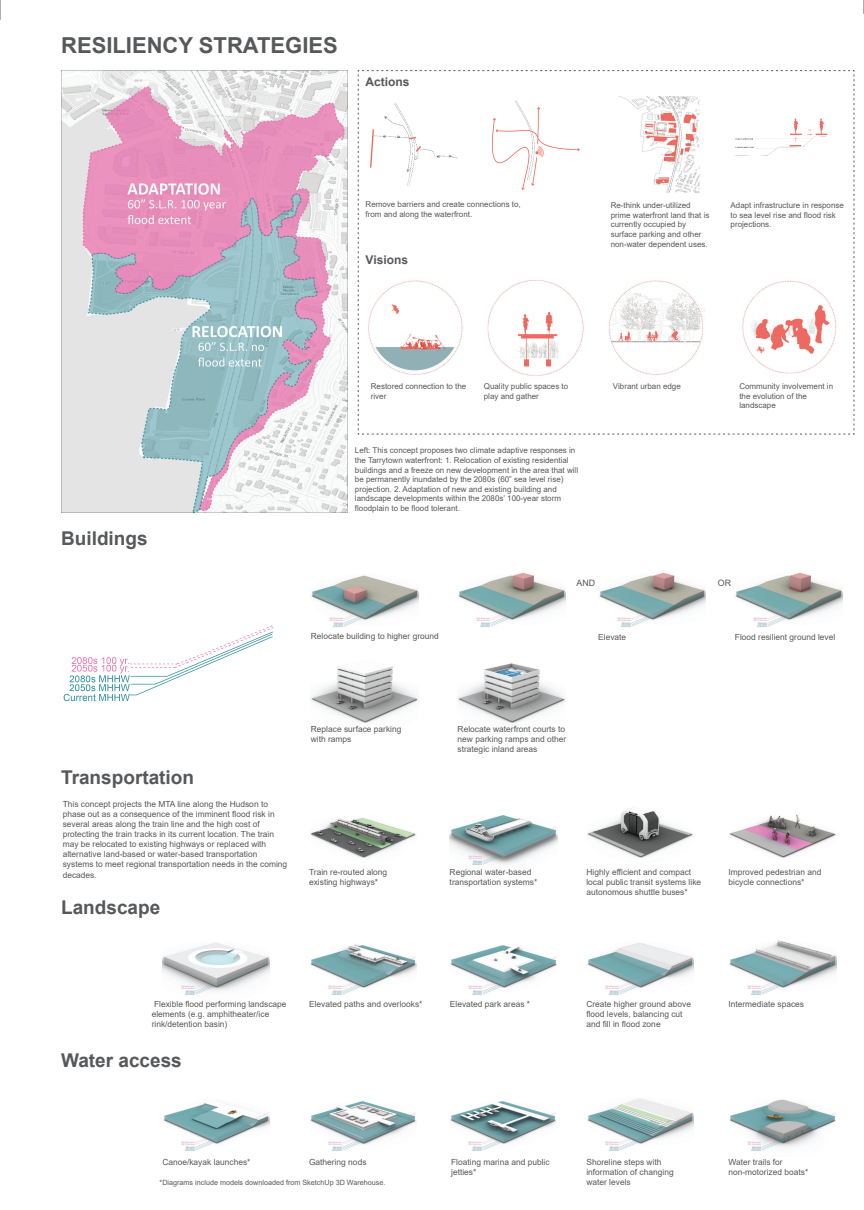
<style>
.page{position:relative;width:864px;height:1210px;background:#fff}
.page>*{position:absolute;margin:0;border:0;box-sizing:border-box;transform-origin:0 0}
.t1{font:700 22px "Arial";color:#57585a}
.t2{font:700 19px "Arial";color:#57585a}
.t3{font:700 12px "Arial";color:#57585a}
.t4{font:8.8px "Arial";color:#57585a}
.t5{font:8.4px/10.1px "Arial";color:#57585a}
.t6{font:8px/9.6px "Arial";color:#57585a}
.t7{font:7.2px "Arial";color:#57585a}
</style>
<div class="page">
<img style="left:61px;top:71px;width:286px;height:441px">
<img style="left:587px;top:1098px;width:107px;height:53px">
<img style="left:458px;top:663px;width:107px;height:60px">
<img style="left:599px;top:572px;width:107px;height:55px">
<img style="left:458px;top:572px;width:107px;height:55px">
<img style="left:311px;top:666px;width:107px;height:57px">
<img style="left:311px;top:575px;width:107px;height:52px">
<img style="left:735px;top:572px;width:108px;height:55px">
<img style="left:162px;top:942px;width:108px;height:53px">
<img style="left:310px;top:944px;width:107px;height:51px">
<img style="left:450px;top:945px;width:107px;height:50px">
<img style="left:587px;top:943px;width:107px;height:52px">
<img style="left:729px;top:940px;width:107px;height:55px">
<img style="left:310px;top:818px;width:106px;height:40px">
<img style="left:450px;top:815px;width:107px;height:50px">
<img style="left:587px;top:807px;width:106px;height:51px">
<img style="left:729px;top:814px;width:107px;height:44px">
<img style="left:163px;top:1103px;width:107px;height:48px">
<img style="left:310px;top:1101px;width:107px;height:50px">
<img style="left:450px;top:1101px;width:106px;height:50px">
<img style="left:729px;top:1099px;width:107px;height:52px">
<img style="left:63px;top:625px;width:211px;height:77px">
<svg style="left:358px;top:70px;width:497px;height:365px"></svg>
<h1 class="t1" style="left:61px;top:37px;width:278px">RESILIENCY STRATEGIES</h1>
<h3 class="t3" style="left:366px;top:77px;width:46px">Actions</h3>
<p class="t6" style="left:366px;top:200px;width:157px">Remove barriers and create connections to, from and along the waterfront.</p>
<p class="t6" style="left:611px;top:201px;width:100px">Re-think under-utilized prime waterfront land that is currently occupied by surface parking and other non-water dependent uses.</p>
<h3 class="t3" style="left:366px;top:255px;width:44px">Visions</h3>
<p class="t6" style="left:731px;top:201px;width:115px">Adapt infrastructure in response to sea level rise and flood risk projections.</p>
<h2 class="t2" style="left:61px;top:531px;width:88px">Buildings</h2>
<p class="t6" style="left:484px;top:382px;width:86px">Quality public spaces to play and gather</p>
<p class="t6" style="left:613px;top:382px;width:69px">Vibrant urban edge</p>
<p class="t6" style="left:371px;top:382px;width:97px">Restored connection to the river</p>
<p class="t6" style="left:739px;top:382px;width:95px">Community involvement in the evolution of the landscape</p>
<p class="t6" style="left:355px;top:446px;width:225px">Left: This concept proposes two climate adaptive responses in the Tarrytown waterfront: 1. Relocation of existing residential buildings and a freeze on new development in the area that will be permanently inundated by the 2080s (60” sea level rise) projection. 2. Adaptation of new and existing building and landscape developments within the 2080s’ 100-year storm floodplain to be flood tolerant.</p>
<p class="t4" style="left:577px;top:579px;width:20px">AND</p>
<p class="t4" style="left:718px;top:579px;width:15px">OR</p>
<p class="t5" style="left:311px;top:631px;width:129px">Relocate building to higher ground</p>
<p class="t5" style="left:598px;top:633px;width:30px">Elevate</p>
<p class="t5" style="left:735px;top:632px;width:102px">Flood resilient ground level</p>
<h2 class="t2" style="left:61px;top:770px;width:134px">Transportation</h2>
<p class="t5" style="left:63px;top:799px;width:226px">This concept projects the MTA line along the Hudson to phase out as a consequence of the imminent flood risk in several areas along the train line and the high cost of protecting the train tracks in its current location. The train may be relocated to existing highways or replaced with alternative land-based or water-based transportation systems to meet regional transportation needs in the coming decades.</p>
<h2 class="t2" style="left:61px;top:900px;width:101px">Landscape</h2>
<p class="t5" style="left:311px;top:724px;width:92px">Replace surface parking with ramps</p>
<p class="t5" style="left:458px;top:724px;width:110px">Relocate waterfront courts to new parking ramps and other strategic inland areas</p>
<p class="t5" style="left:309px;top:867px;width:80px">Train re-routed along existing highways*</p>
<p class="t5" style="left:586px;top:867px;width:116px">Highly efficient and compact local public transit systems like autonomous shuttle buses*</p>
<p class="t5" style="left:728px;top:867px;width:94px">Improved pedestrian and bicycle connections*</p>
<p class="t5" style="left:450px;top:867px;width:89px">Regional water-based transportation systems*</p>
<p class="t5" style="left:152px;top:999px;width:136px">Flexible flood performing landscape elements (e.g. amphitheater/ice rink/detention basin)</p>
<h2 class="t2" style="left:61px;top:1053px;width:122px">Water access</h2>
<p class="t5" style="left:309px;top:999px;width:115px">Elevated paths and overlooks*</p>
<p class="t5" style="left:450px;top:999px;width:82px">Elevated park areas *</p>
<p class="t5" style="left:586px;top:999px;width:106px">Create higher ground above flood levels, balancing cut and fill in flood zone</p>
<p class="t5" style="left:728px;top:999px;width:77px">Intermediate spaces</p>
<p class="t5" style="left:309px;top:1157px;width:59px">Gathering nods</p>
<p class="t5" style="left:162px;top:1157px;width:90px">Canoe/kayak launches*</p>
<p class="t5" style="left:451px;top:1157px;width:100px">Floating marina and public jetties*</p>
<p class="t5" style="left:728px;top:1157px;width:81px">Water trails for non-motorized boats*</p>
<p class="t7" style="left:160px;top:1179px;width:227px">*Diagrams include models downloaded from SketchUp 3D Warehouse.</p>
<p class="t5" style="left:586px;top:1157px;width:89px">Shoreline steps with information of changing water levels</p>
</div>
